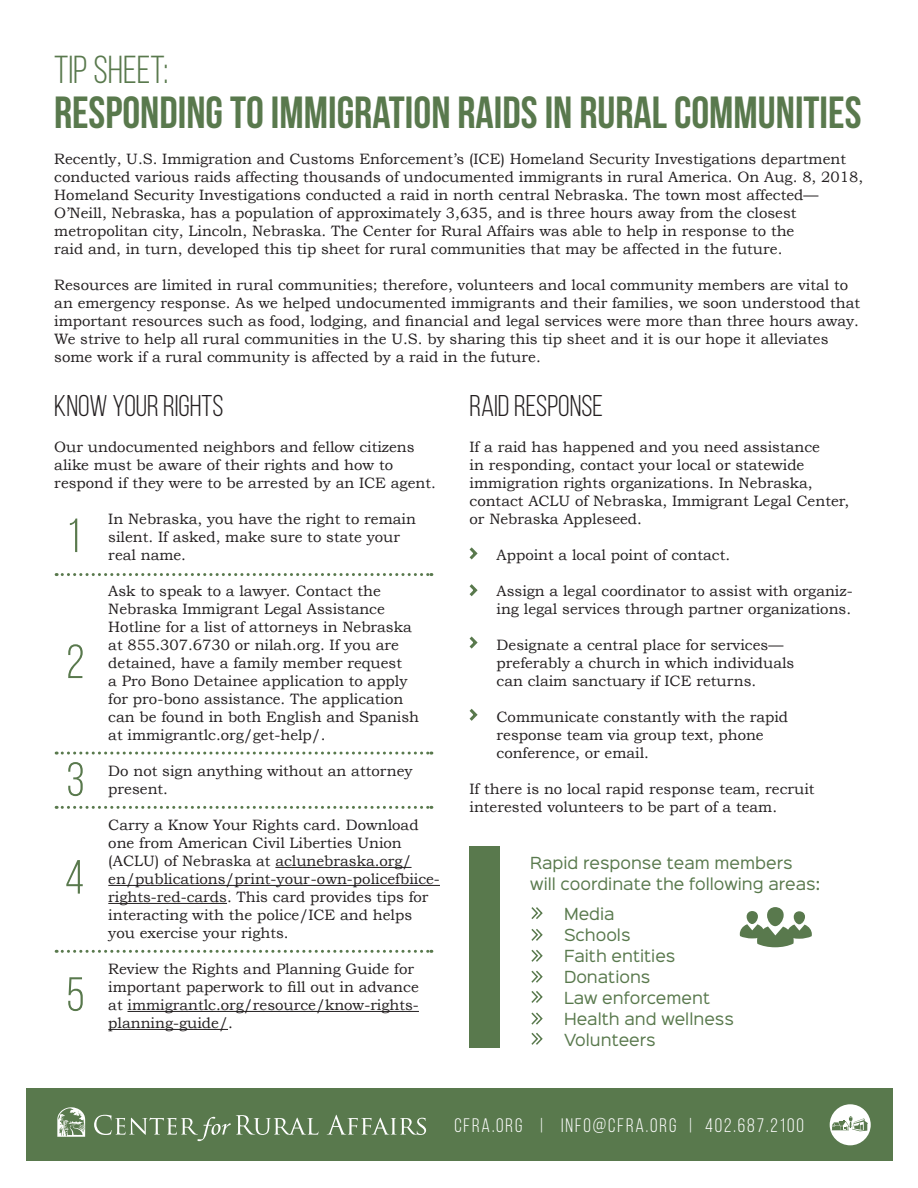
<style>
.page{position:relative;width:918px;height:1188px;background:#fff}
.page>*{position:absolute;margin:0;border:0;box-sizing:border-box;transform-origin:0 0}
.t1{font:700 45px "Bebas Neue";color:#59794d}
.t2{font:39px "Bebas Neue";color:#59794d}
.t3{font:30px "Bebas Neue";color:#231f20}
.t4{font:19.5px "Bebas Neue";letter-spacing:.1em;color:#fff}
.t5{font:15px/18px "Bookman Old Style";color:#231f20}
.t6{font:15px/21px "Sinkin Sans 400";color:#59794d}
</style>
<div class="page">
<div style="left:26px;top:1089px;width:866px;height:72px;background:#59794d"></div>
<svg style="left:94px;top:1115px;width:224px;height:26px"></svg>
<svg style="left:327px;top:1115px;width:99px;height:20px"></svg>
<svg style="left:57px;top:1107px;width:28px;height:30px"></svg>
<div style="left:830px;top:1104px;width:41px;height:41px;background:#fff;border-radius:50%"></div>
<svg style="left:832px;top:1116px;width:36px;height:15px"></svg>
<hr style="left:275px;top:867px;width:137px;height:1px;background:#231f20">
<hr style="left:108px;top:885px;width:332px;height:1px;background:#231f20">
<hr style="left:108px;top:903px;width:119px;height:1px;background:#231f20">
<hr style="left:128px;top:1011px;width:291px;height:1px;background:#231f20">
<hr style="left:108px;top:1029px;width:120px;height:1px;background:#231f20">
<svg style="left:469px;top:547px;width:9px;height:13px"></svg>
<svg style="left:56px;top:573px;width:376px;height:3px"></svg>
<svg style="left:56px;top:752px;width:376px;height:3px"></svg>
<svg style="left:56px;top:806px;width:376px;height:3px"></svg>
<svg style="left:56px;top:950px;width:376px;height:3px"></svg>
<svg style="left:70px;top:519px;width:7px;height:33px"></svg>
<svg style="left:68px;top:644px;width:15px;height:34px"></svg>
<svg style="left:68px;top:762px;width:15px;height:34px"></svg>
<svg style="left:66px;top:860px;width:17px;height:34px"></svg>
<svg style="left:68px;top:977px;width:15px;height:34px"></svg>
<svg style="left:469px;top:584px;width:9px;height:13px"></svg>
<div style="left:767px;top:907px;width:17px;height:19px;background:#59794d;border-radius:8px"></div>
<div style="left:794px;top:911px;width:11px;height:13px;background:#59794d;border-radius:6px"></div>
<div style="left:747px;top:911px;width:11px;height:13px;background:#59794d;border-radius:6px"></div>
<svg style="left:740px;top:924px;width:72px;height:23px"></svg>
<svg style="left:531px;top:907px;width:12px;height:12px"></svg>
<svg style="left:531px;top:929px;width:12px;height:12px"></svg>
<svg style="left:531px;top:949px;width:12px;height:13px"></svg>
<svg style="left:531px;top:970px;width:12px;height:33px"></svg>
<div style="left:470px;top:847px;width:30px;height:201px;background:#59794d"></div>
<svg style="left:531px;top:1012px;width:12px;height:33px"></svg>
<svg style="left:469px;top:636px;width:9px;height:13px"></svg>
<svg style="left:469px;top:708px;width:9px;height:13px"></svg>
<h2 class="t2" style="left:54px;top:49px;width:116px">TIP SHEET:</h2>
<h1 class="t1" style="left:54px;top:88px;width:809px">RESPONDING TO IMMIGRATION RAIDS IN RURAL COMMUNITIES</h1>
<p class="t5" style="left:54px;top:149px;width:810px">Recently, U.S. Immigration and Customs Enforcement’s (ICE) Homeland Security Investigations department conducted various raids affecting thousands of undocumented immigrants in rural America. On Aug. 8, 2018, Homeland Security Investigations conducted a raid in north central Nebraska. The town most affected— O’Neill, Nebraska, has a population of approximately 3,635, and is three hours away from the closest metropolitan city, Lincoln, Nebraska. The Center for Rural Affairs was able to help in response to the<br>raid and, in turn, developed this tip sheet for rural communities that may be affected in the future.</p>
<p class="t5" style="left:54px;top:275px;width:807px">Resources are limited in rural communities; therefore, volunteers and local community members are vital to an emergency response. As we helped undocumented immigrants and their families, we soon understood that important resources such as food, lodging, and financial and legal services were more than three hours away.<br>We strive to help all rural communities in the U.S. by sharing this tip sheet and it is our hope it alleviates some work if a rural community is affected by a raid in the future.</p>
<h3 class="t3" style="left:54px;top:389px;width:171px">KNOW YOUR RIGHTS</h3>
<p class="t5" style="left:54px;top:437px;width:383px">Our undocumented neighbors and fellow citizens alike must be aware of their rights and how to respond if they were to be arrested by an ICE agent.</p>
<p class="t5" style="left:108px;top:509px;width:309px">In Nebraska, you have the right to remain silent. If asked, make sure to state your real name.</p>
<p class="t5" style="left:108px;top:581px;width:312px">Ask to speak to a lawyer. Contact the Nebraska Immigrant Legal Assistance Hotline for a list of attorneys in Nebraska at 855.307.6730 or nilah.org. If you are detained, have a family member request<br>a Pro Bono Detainee application to apply for pro-bono assistance. The application can be found in both English and Spanish at immigrantlc.org/get-help/.</p>
<p class="t5" style="left:108px;top:761px;width:306px">Do not sign anything without an attorney present.</p>
<p class="t5" style="left:108px;top:815px;width:333px">Carry a Know Your Rights card. Download one from American Civil Liberties Union (ACLU) of Nebraska at aclunebraska.org/ en/publications/print-your-own-policefbiice&shy;rights-red-cards. This card provides tips for interacting with the police/ICE and helps you exercise your rights.</p>
<p class="t5" style="left:108px;top:959px;width:312px">Review the Rights and Planning Guide for important paperwork to fill out in advance at immigrantlc.org/resource/know-rights&shy;planning-guide/.</p>
<h3 class="t3" style="left:470px;top:389px;width:135px">RAID RESPONSE</h3>
<p class="t5" style="left:470px;top:437px;width:381px">If a raid has happened and you need assistance<br>in responding, contact your local or statewide immigration rights organizations. In Nebraska, contact ACLU of Nebraska, Immigrant Legal Center, or Nebraska Appleseed.</p>
<p class="t5" style="left:497px;top:545px;width:235px">Appoint a local point of contact.</p>
<p class="t5" style="left:497px;top:581px;width:358px">Assign a legal coordinator to assist with organiz&shy;ing legal services through partner organizations.</p>
<p class="t5" style="left:497px;top:635px;width:299px">Designate a central place for services— preferably a church in which individuals can claim sanctuary if ICE returns.</p>
<p class="t5" style="left:497px;top:707px;width:293px">Communicate constantly with the rapid response team via group text, phone conference, or email.</p>
<p class="t5" style="left:470px;top:779px;width:346px">If there is no local rapid response team, recruit interested volunteers to be part of a team.</p>
<p class="t6" style="left:530px;top:851px;width:291px">Rapid response team members will coordinate the following areas:</p>
<p class="t6" style="left:564px;top:902px;width:171px">Media<br>Schools<br>Faith entities<br>Donations<br>Law enforcement<br>Health and wellness<br>Volunteers</p>
<h3 class="t4" style="left:454px;top:1115px;width:351px">CFRA.ORG | INFO@CFRA.ORG | 402.687.2100</h3>
</div>
